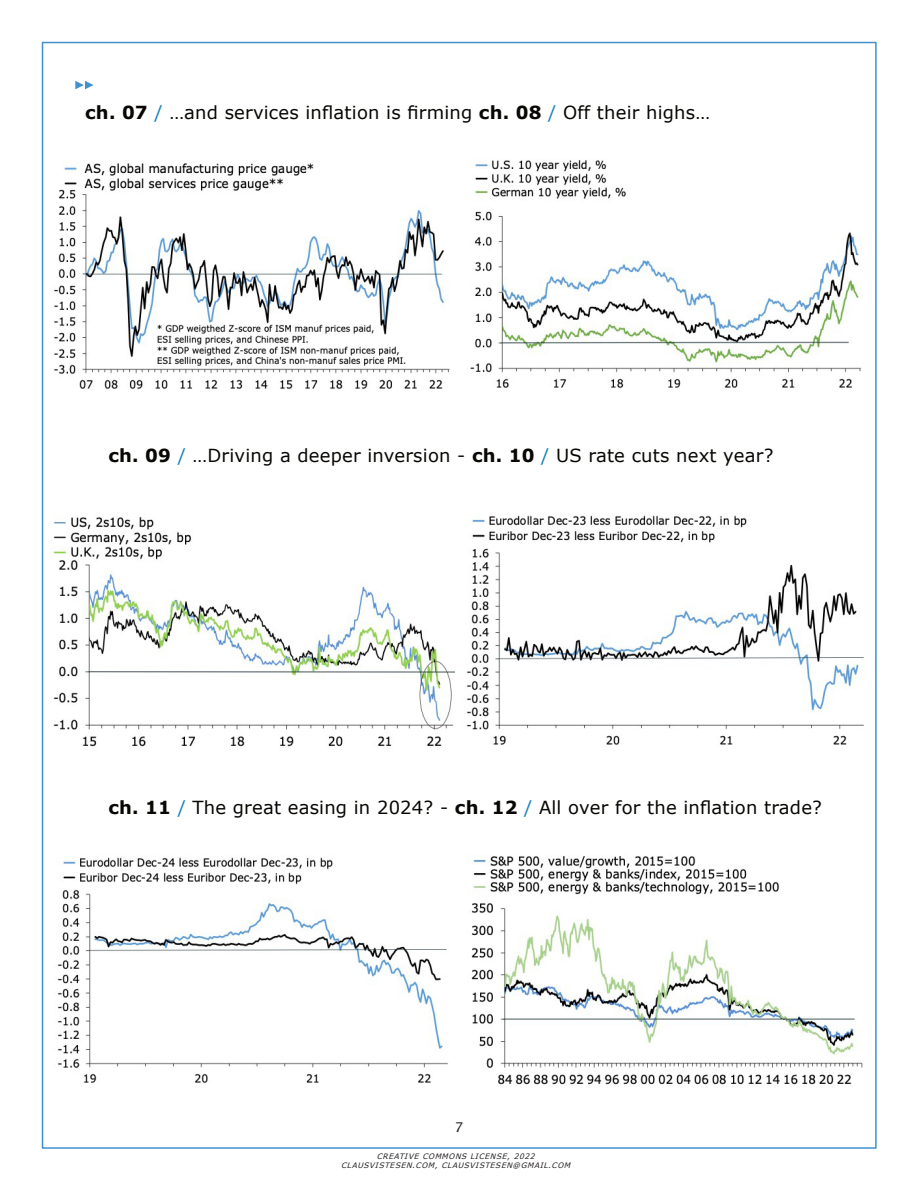
<style>
.page{position:relative;width:918px;height:1188px;background:#fff}
.page>*{position:absolute;margin:0;border:0;box-sizing:border-box;transform-origin:0 0}
.t1{font:18px "Verdana";letter-spacing:.01em;color:#080704}
.t2{font:13.5px "Lucida Grande";color:#231f20}
.t3{font:italic 7.5px/9px "Verdana";letter-spacing:.08em;color:#231f20;text-align:center}
.s1{font-weight:700}
.s2{color:#1881b4}
</style>
<div class="page">
<svg style="left:75px;top:81px;width:19px;height:8px"></svg>
<img style="left:57px;top:857px;width:391px;height:227px">
<img style="left:54px;top:163px;width:396px;height:227px">
<img style="left:52px;top:517px;width:402px;height:230px">
<img style="left:467px;top:515px;width:397px;height:230px">
<img style="left:470px;top:160px;width:391px;height:229px">
<img style="left:471px;top:856px;width:392px;height:229px">
<p class="t1" style="left:85px;top:105px;width:626px"><span class="s1">ch. 07</span> <span class="s2">/</span> …and services inflation is firming <span class="s1">ch. 08</span> <span class="s2">/</span> Off their highs…</p>
<p class="t1" style="left:109px;top:448px;width:666px"><span class="s1">ch. 09</span> <span class="s2">/</span> …Driving a deeper inversion - <span class="s1">ch. 10</span> <span class="s2">/</span> US rate cuts next year?</p>
<p class="t1" style="left:109px;top:801px;width:715px"><span class="s1">ch. 11</span> <span class="s2">/</span> The great easing in 2024? - <span class="s1">ch. 12</span> <span class="s2">/</span> All over for the inflation trade?</p>
<p class="t2" style="left:455px;top:1122px;width:10px">7</p>
<p class="t3" style="left:341px;top:1152px;width:233px">CREATIVE COMMONS LICENSE, 2022<br>CLAUSVISTESEN.COM, CLAUSVISTESEN@GMAIL.COM</p>
</div>
